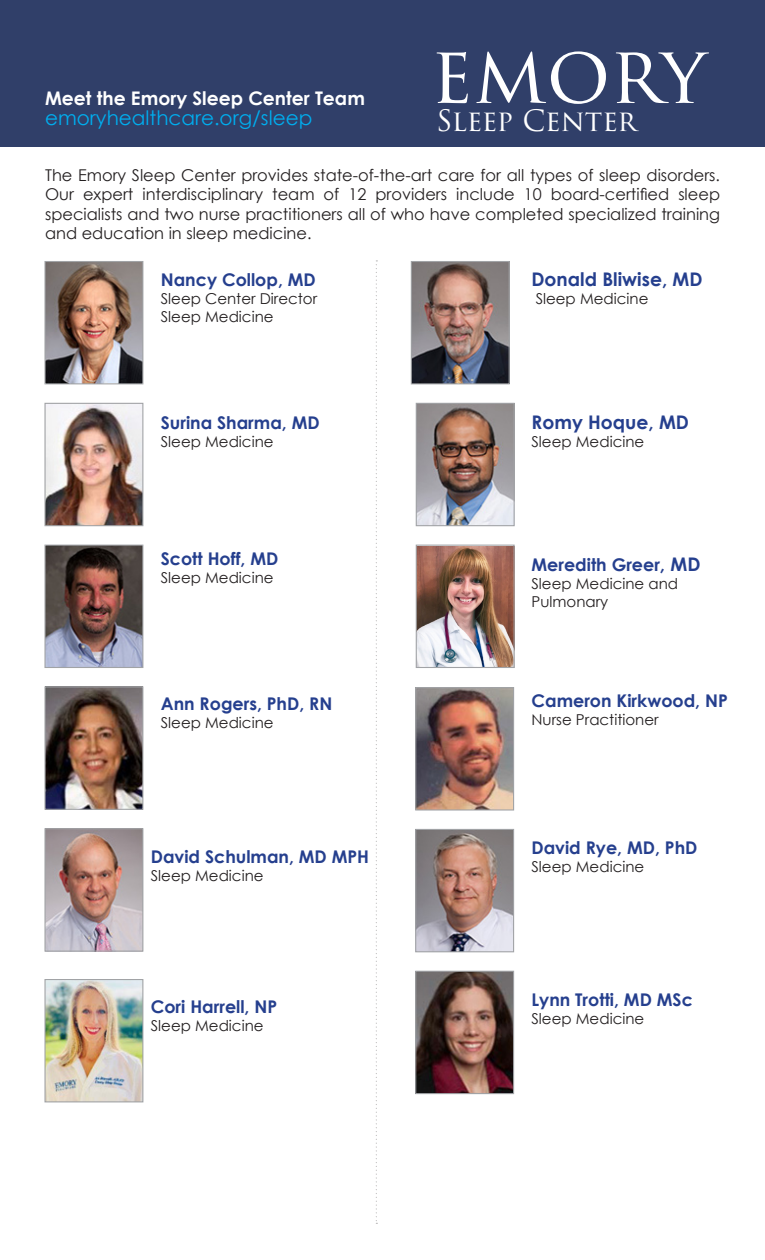
<style>
.page{position:relative;width:765px;height:1260px;background:#fff}
.page>*{position:absolute;margin:0;border:0;box-sizing:border-box;transform-origin:0 0}
.t1{font:78.75px "Trajan Pro 3";letter-spacing:-.005em;color:#fff}
.t2{font:28.75px "Trajan Pro 3";letter-spacing:-.015em;color:#fff}
.t3{font:20px "Century Gothic";color:#00aeef}
.t4{font:700 18.75px "Century Gothic";color:#253f8e}
.t5{font:700 18.75px "Century Gothic";color:#fff}
.t6{font:700 17.5px "Century Gothic";color:#253f8e}
.t7{font:16.25px/19.5px "Century Gothic";color:#231f20;text-align:justify}
.t8{font:15px/18px "Century Gothic";color:#231f20}
.s1{font-size:18.75px}
</style>
<div class="page">
<div style="left:0;top:0;width:765px;height:146px;background:#303f69"></div>
<img style="left:46px;top:263px;width:95px;height:119px">
<div style="left:44px;top:261px;width:99px;height:123px;border:1px solid #a1a3a6"></div>
<svg style="left:376px;top:260px;width:1px;height:964px"></svg>
<img style="left:413px;top:263px;width:95px;height:119px">
<div style="left:411px;top:261px;width:99px;height:123px;border:1px solid #a1a3a6"></div>
<img style="left:46px;top:405px;width:95px;height:119px">
<div style="left:44px;top:403px;width:99px;height:123px;border:1px solid #a1a3a6"></div>
<img style="left:418px;top:405px;width:95px;height:119px">
<div style="left:416px;top:403px;width:99px;height:123px;border:1px solid #a1a3a6"></div>
<img style="left:46px;top:547px;width:95px;height:119px">
<div style="left:44px;top:545px;width:99px;height:123px;border:1px solid #a1a3a6"></div>
<img style="left:46px;top:688px;width:95px;height:120px">
<div style="left:44px;top:686px;width:99px;height:124px;border:1px solid #a1a3a6"></div>
<img style="left:46px;top:830px;width:95px;height:120px">
<div style="left:44px;top:828px;width:99px;height:124px;border:1px solid #a1a3a6"></div>
<img style="left:417px;top:689px;width:95px;height:120px">
<div style="left:415px;top:687px;width:99px;height:124px;border:1px solid #a1a3a6"></div>
<img style="left:417px;top:831px;width:95px;height:119px">
<div style="left:415px;top:829px;width:99px;height:123px;border:1px solid #a1a3a6"></div>
<img style="left:417px;top:973px;width:95px;height:119px">
<div style="left:415px;top:971px;width:99px;height:123px;border:1px solid #a1a3a6"></div>
<img style="left:46px;top:981px;width:95px;height:119px">
<div style="left:44px;top:979px;width:99px;height:123px;border:1px solid #a1a3a6"></div>
<img style="left:418px;top:547px;width:95px;height:119px">
<div style="left:416px;top:545px;width:99px;height:123px;border:1px solid #a1a3a6"></div>
<p class="t5" style="left:45px;top:86px;width:321px">Meet the Emory Sleep Center Team</p>
<p class="t3" style="left:45px;top:105px;width:269px">emoryhealthcare.org/sleep</p>
<p class="t1" style="left:430px;top:20px;width:277px">EMORY</p>
<p class="t2" style="left:436px;top:101px;width:202px">SLEEP CENTER</p>
<p class="t7" style="left:45px;top:165px;width:677px">The Emory Sleep Center provides state-of-the-art care for all types of sleep disorders.<br>Our expert interdisciplinary team of 12 providers include 10 board-certified sleep specialists and two nurse practitioners all of who have completed specialized training and education in sleep medicine.</p>
<p class="t6" style="left:161px;top:269px;width:157px">Nancy Collop, MD</p>
<p class="t8" style="left:161px;top:290px;width:158px">Sleep Center Director<br>Sleep Medicine</p>
<p class="t6" style="left:161px;top:411px;width:160px">Surina Sharma, MD</p>
<p class="t8" style="left:161px;top:432px;width:114px">Sleep Medicine</p>
<p class="t6" style="left:161px;top:548px;width:119px">Scott Hoff, MD</p>
<p class="t8" style="left:161px;top:568px;width:114px">Sleep Medicine</p>
<p class="t6" style="left:161px;top:693px;width:173px">Ann Rogers, PhD, RN</p>
<p class="t8" style="left:161px;top:714px;width:114px">Sleep Medicine</p>
<p class="t6" style="left:151px;top:846px;width:220px">David Schulman, MD MPH</p>
<p class="t8" style="left:151px;top:866px;width:114px">Sleep Medicine</p>
<p class="t6" style="left:151px;top:996px;width:128px">Cori Harrell, NP</p>
<p class="t8" style="left:151px;top:1016px;width:114px">Sleep Medicine</p>
<p class="t4" style="left:532px;top:268px;width:173px">Donald Bliwise, MD</p>
<p class="t8" style="left:536px;top:290px;width:114px">Sleep Medicine</p>
<p class="t4" style="left:532px;top:410px;width:159px">Romy Hoque, MD</p>
<p class="t8" style="left:532px;top:432px;width:114px">Sleep Medicine</p>
<p class="t6" style="left:532px;top:553px;width:170px">Meredith Greer<span class="s1">, MD</span></p>
<p class="t8" style="left:532px;top:574px;width:148px">Sleep Medicine and<br>Pulmonary</p>
<p class="t6" style="left:532px;top:690px;width:198px">Cameron Kirkwood, NP</p>
<p class="t8" style="left:532px;top:711px;width:129px">Nurse Practitioner</p>
<p class="t6" style="left:532px;top:836px;width:167px">David Rye, MD, PhD</p>
<p class="t8" style="left:532px;top:857px;width:114px">Sleep Medicine</p>
<p class="t6" style="left:532px;top:988px;width:163px">Lynn Trotti, MD MSc</p>
<p class="t8" style="left:532px;top:1009px;width:114px">Sleep Medicine</p>
</div>
